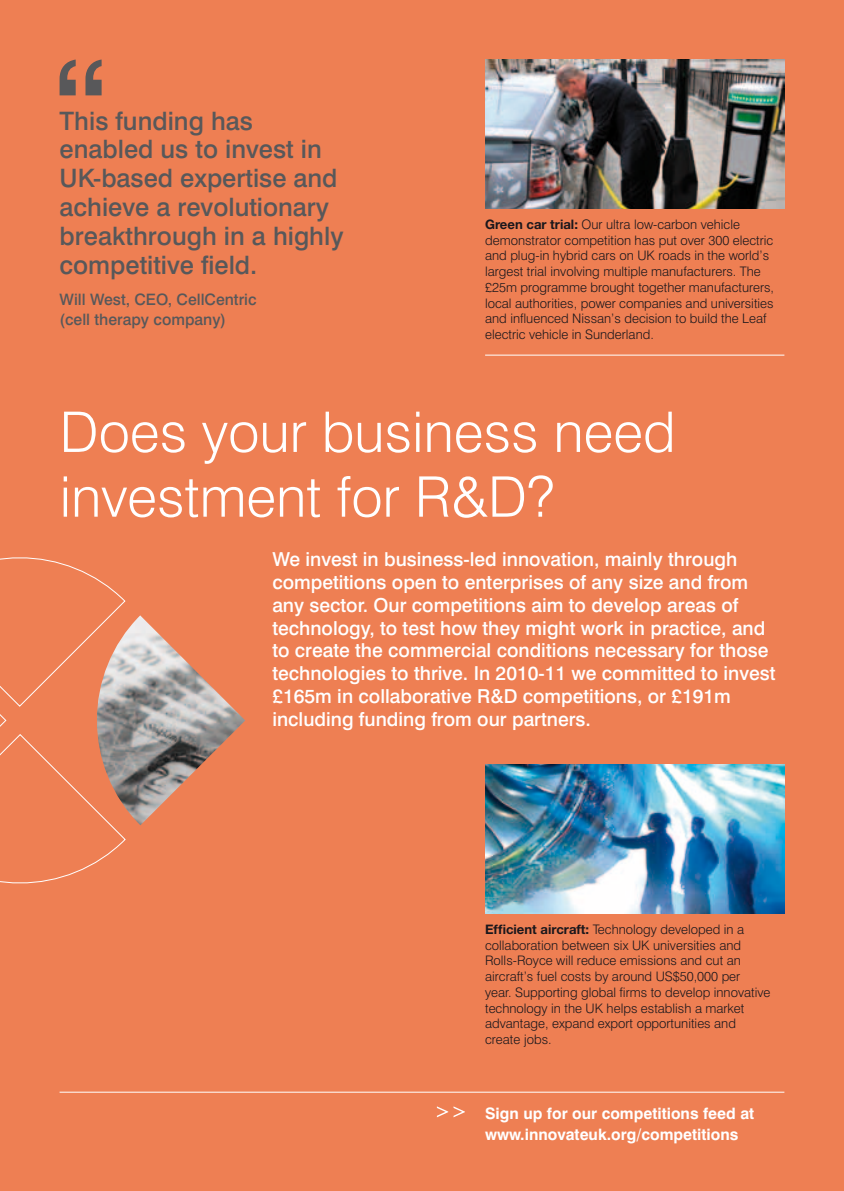
<style>
.page{position:relative;width:844px;height:1191px;background:#fff}
.page>*{position:absolute;margin:0;border:0;box-sizing:border-box;transform-origin:0 0}
.t1{font:300 56px/64.8px "Swiss 721 BT";color:#fff}
.t2{font:500 25.38px/28.9px "Swiss 721 BT";color:#58585a}
.t3{font:500 19.25px/22.8px "Swiss 721 BT";color:#fff}
.t4{font:700 15.75px/21px "Swiss 721 BT";color:#fff}
.t5{font:500 15.75px/19.2px "Swiss 721 BT";color:#58585a}
.t6{font:300 13.12px/15.8px "Swiss 721 BT";color:#1a171c}
.s1{font-family:"Helvetica Neue";font-weight:700}
</style>
<div class="page">
<div style="left:0;top:0;width:843px;height:1191px;background:#ee7f53"></div>
<img style="left:485px;top:764px;width:299px;height:149px">
<img style="left:126px;top:615px;width:119px;height:210px">
<svg style="left:0;top:557px;width:126px;height:327px"></svg>
<svg style="left:437px;top:1106px;width:28px;height:11px"></svg>
<hr style="left:60px;top:1091px;width:724px;height:1px;background:#fff">
<img style="left:485px;top:60px;width:299px;height:148px">
<hr style="left:485px;top:355px;width:299px;height:1px;background:#fff">
<svg style="left:60px;top:60px;width:42px;height:35px"></svg>
<hr style="left:843px;top:0;width:1px;height:1191px;background:#ffd021">
<h2 class="t2" style="left:60px;top:106px;width:285px">This funding has enabled us to invest in<br>UK-based expertise and achieve a revolutionary breakthrough in a highly competitive field.</h2>
<p class="t5" style="left:60px;top:290px;width:198px">Will West, CEO, CellCentric (cell therapy company)</p>
<p class="t6" style="left:485px;top:216px;width:290px"><span class="s1">Green car trial:</span> Our ultra low-carbon vehicle demonstrator competition has put over 300 electric and plug-in hybrid cars on UK roads in the world’s largest trial involving multiple manufacturers. The £25m programme brought together manufacturers, local authorities, power companies and universities and influenced Nissan’s decision to build the Leaf electric vehicle in Sunderland.</p>
<h1 class="t1" style="left:60px;top:399px;width:617px">Does your business need investment for R&amp;D?</h1>
<p class="t3" style="left:272px;top:548px;width:504px">We invest in business-led innovation, mainly through competitions open to enterprises of any size and from any sector. Our competitions aim to develop areas of technology, to test how they might work in practice, and to create the commercial conditions necessary for those technologies to thrive. In 2010-11 we committed to invest £165m in collaborative R&amp;D competitions, or £191m including funding from our partners.</p>
<p class="t6" style="left:485px;top:921px;width:287px"><span class="s1">Efficient aircraft:</span> Technology developed in a collaboration between six UK universities and Rolls-Royce will reduce emissions and cut an aircraft’s fuel costs by around US$50,000 per<br>year. Supporting global firms to develop innovative technology in the UK helps establish a market advantage, expand export opportunities and create jobs.</p>
<p class="t4" style="left:485px;top:1103px;width:270px">Sign up for our competitions feed at www.innovateuk.org/competitions</p>
</div>
